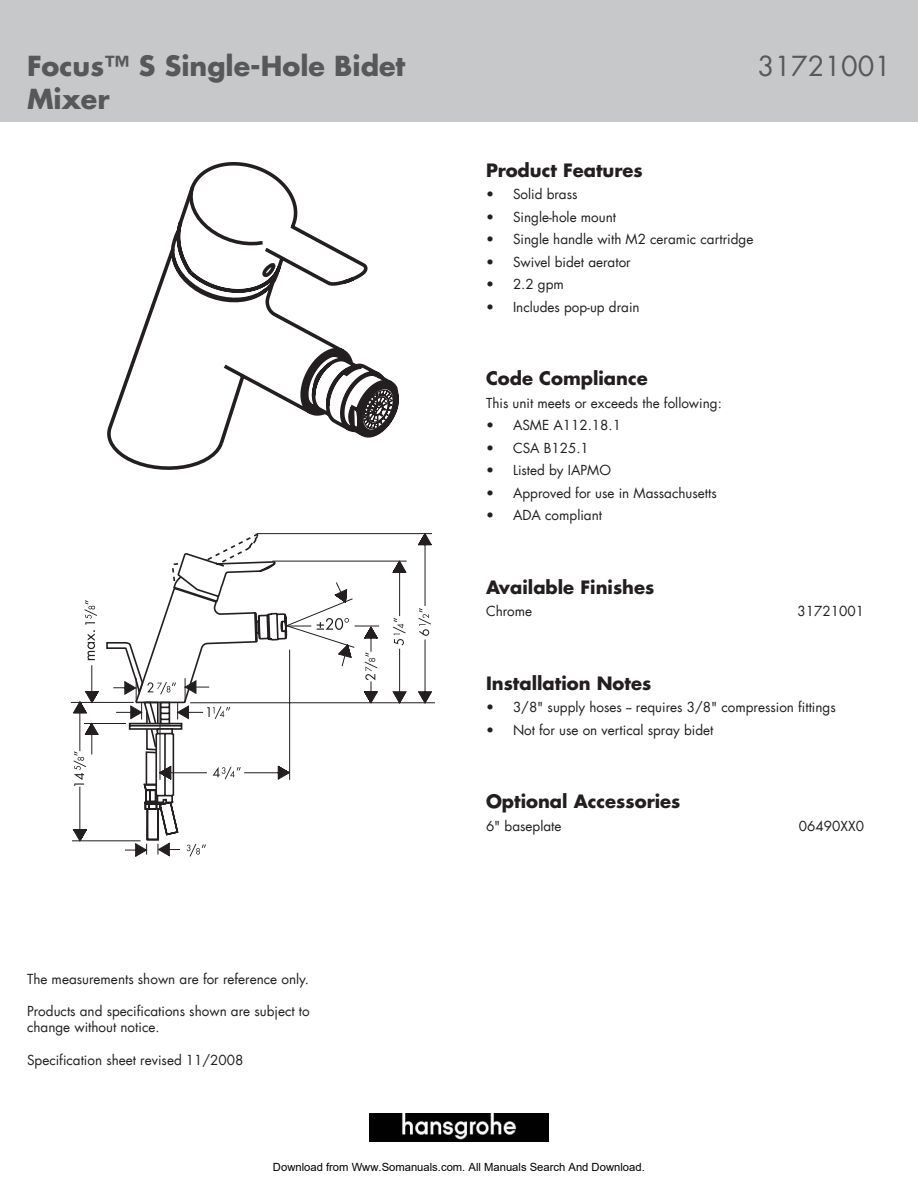
<style>
.page{position:relative;width:918px;height:1188px;background:#fff}
.page>*{position:absolute;margin:0;border:0;box-sizing:border-box;transform-origin:0 0}
.hansgrohe_product_na{font:700 27px/32.4px "Futura LT";color:#57585a}
.hansgrohe_product_nu{font:27px "Futura LT";color:#57585a}
.subject_heading{font:700 18px "Futura LT";color:#231f20}
.bullet_point{font:13.5px/22.5px "Futura LT";color:#231f20}
.detail{font:13.5px "Futura LT";color:#231f20}
.t1{font:11.25px "Arial";color:#000}
</style>
<div class="page">
<div style="left:0;top:0;width:918px;height:121px;background:#c7c8ca"></div>
<img style="left:370px;top:1114px;width:178px;height:27px">
<svg style="left:107px;top:162px;width:177px;height:308px"></svg>
<svg style="left:187px;top:183px;width:212px;height:256px"></svg>
<hr style="left:71px;top:702px;width:63px;height:1px;background:#231f20">
<hr style="left:72px;top:841px;width:69px;height:1px;background:#231f20">
<svg style="left:73px;top:533px;width:360px;height:324px"></svg>
<p class="hansgrohe_product_na" style="left:27px;top:50px;width:380px">Focus™ S Single-Hole Bidet<br>Mixer</p>
<p class="hansgrohe_product_nu" style="left:758px;top:49px;width:135px">31721001</p>
<p class="subject_heading" style="left:486px;top:158px;width:158px">Product Features</p>
<p class="bullet_point" style="left:513px;top:183px;width:66px">Solid brass</p>
<p class="bullet_point" style="left:513px;top:206px;width:105px">Single-hole mount</p>
<p class="bullet_point" style="left:513px;top:228px;width:242px">Single handle with M2 ceramic cartridge</p>
<p class="bullet_point" style="left:513px;top:251px;width:119px">Swivel bidet aerator</p>
<p class="bullet_point" style="left:513px;top:273px;width:52px">2.2 gpm</p>
<p class="bullet_point" style="left:513px;top:296px;width:128px">Includes pop-up drain</p>
<p class="bullet_point" style="left:486px;top:183px;width:9px;text-align:justify">• • • • • •</p>
<p class="subject_heading" style="left:486px;top:367px;width:163px">Code Compliance</p>
<p class="detail" style="left:486px;top:394px;width:237px">This unit meets or exceeds the following:</p>
<p class="bullet_point" style="left:513px;top:414px;width:110px">ASME A112.18.1</p>
<p class="bullet_point" style="left:513px;top:437px;width:77px">CSA B125.1</p>
<p class="bullet_point" style="left:513px;top:459px;width:100px">Listed by IAPMO</p>
<p class="bullet_point" style="left:513px;top:482px;width:205px">Approved for use in Massachusetts</p>
<p class="bullet_point" style="left:513px;top:504px;width:91px">ADA compliant</p>
<p class="bullet_point" style="left:486px;top:414px;width:9px;text-align:justify">• • • • •</p>
<p class="subject_heading" style="left:486px;top:575px;width:170px">Available Finishes</p>
<p class="detail" style="left:486px;top:603px;width:48px">Chrome</p>
<p class="detail" style="left:797px;top:603px;width:68px">31721001</p>
<p class="subject_heading" style="left:486px;top:671px;width:167px">Installation Notes</p>
<p class="bullet_point" style="left:513px;top:696px;width:324px">3/8" supply hoses -- requires 3/8" compression fittings</p>
<p class="bullet_point" style="left:513px;top:719px;width:202px">Not for use on vertical spray bidet</p>
<p class="bullet_point" style="left:486px;top:696px;width:9px">• •</p>
<p class="bullet_point" style="left:27px;top:968px;width:284px">The measurements shown are for reference only.</p>
<p class="bullet_point" style="left:27px;top:1003px;width:284px;line-height:16.2px">Products and specifications shown are subject to change without notice.</p>
<p class="bullet_point" style="left:27px;top:1049px;width:218px">Specification sheet revised 11/2008</p>
<p class="subject_heading" style="left:486px;top:790px;width:196px">Optional Accessories</p>
<p class="detail" style="left:486px;top:817px;width:77px">6" baseplate</p>
<p class="detail" style="left:799px;top:817px;width:67px">06490XX0</p>
<p class="t1" style="left:273px;top:1160px;width:373px">Download from Www.Somanuals.com. All Manuals Search And Download.</p>
</div>
